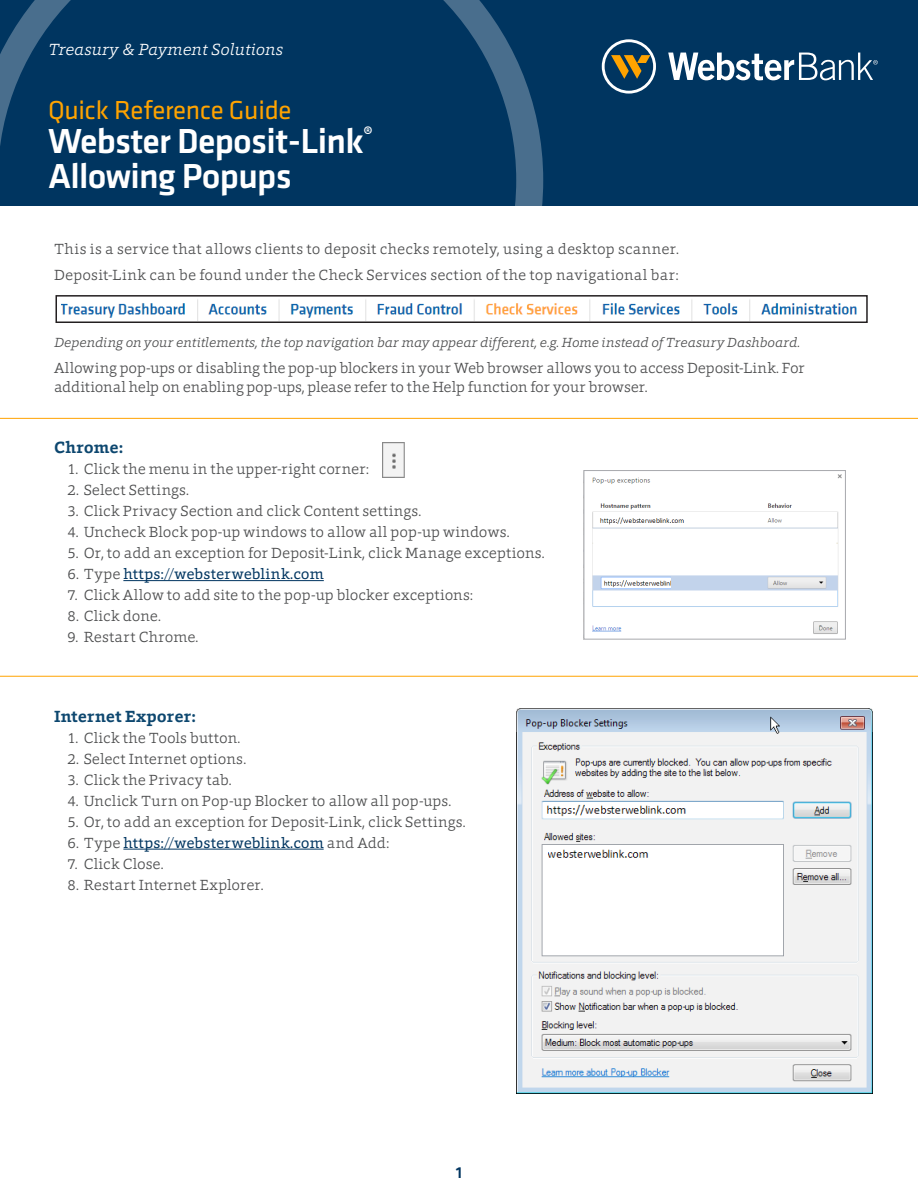
<style>
.page{position:relative;width:918px;height:1188px;background:#fff}
.page>*{position:absolute;margin:0;border:0;box-sizing:border-box;transform-origin:0 0}
.t1{font:500 36px/34.5px "Klavika";letter-spacing:-.02em;color:#fff}
.t2{font:27px "Klavika";letter-spacing:-.01em;color:#ffa300}
.t3{font:italic 300 16.5px "Foro";color:#fff}
.Numbered_Text{font:700 16.5px "Foro";letter-spacing:.005em;color:#0d476f}
.t4{font:500 16.5px "Klavika";color:#003560}
.Numbered_Text-2{font:300 15px "Foro";letter-spacing:.01em;color:#4b4c4d}
.Introduction{font:300 15px/19.5px "Foro";letter-spacing:-.01em;color:#4b4c4d}
.Introduction-2{font:300 15px "Foro";letter-spacing:.01em;color:#4b4c4d}
.Numbered_Text-3{font:15px "Foro";letter-spacing:.005em;color:#003560}
.t5{font:italic 300 13.5px "Foro";letter-spacing:-.01em;color:#4b4c4d}
.s1{font-weight:300;color:#4b4c4d}
</style>
<div class="page">
<div style="left:0;top:0;width:918px;height:205px;background:#003560"></div>
<svg style="left:0;top:0;width:543px;height:418px"></svg>
<svg style="left:668px;top:53px;width:210px;height:27px"></svg>
<svg style="left:602px;top:39px;width:54px;height:55px"></svg>
<div style="left:55px;top:295px;width:813px;height:28px;border:2px solid #231f20"></div>
<hr style="left:123px;top:580px;width:201px;height:1px;background:#003560">
<hr style="left:123px;top:849px;width:201px;height:1px;background:#003560">
<hr style="left:0;top:676px;width:918px;height:1px;background:#ffa300">
<hr style="left:0;top:418px;width:918px;height:1px;background:#ffa300">
<img style="left:62px;top:298px;width:795px;height:22px">
<img style="left:592px;top:474px;width:250px;height:160px">
<div style="left:584px;top:470px;width:262px;height:170px;border:1px solid #a8a9ad"></div>
<img style="left:382px;top:442px;width:23px;height:35px">
<img style="left:516px;top:708px;width:356px;height:385px">
<p class="t3" style="left:48px;top:39px;width:236px">Treasury &amp; Payment Solutions</p>
<p class="t2" style="left:48px;top:92px;width:245px">Quick Reference Guide</p>
<p class="t1" style="left:48px;top:123px;width:326px">Webster Deposit-Link<sup>®<br></sup>Allowing Popups</p>
<p class="Introduction-2" style="left:54px;top:239px;width:626px">This is a service that allows clients to deposit checks remotely, using a desktop scanner.</p>
<p class="Introduction-2" style="left:54px;top:266px;width:626px">Deposit-Link can be found under the Check Services section of the top navigational bar:</p>
<p class="t5" style="left:54px;top:333px;width:747px">Depending on your entitlements, the top navigation bar may appear different, e.g. Home instead of Treasury Dashboard.</p>
<p class="Introduction" style="left:54px;top:358px;width:753px">Allowing pop-ups or disabling the pop-up blockers in your Web browser allows you to access Deposit-Link. For additional help on enabling pop-ups, please refer to the Help function for your browser.</p>
<p class="Numbered_Text" style="left:54px;top:437px;width:70px">Chrome:</p>
<p class="Numbered_Text-2" style="left:68px;top:459px;width:303px">1. Click the menu in the upper-right corner:</p>
<p class="Numbered_Text-2" style="left:68px;top:480px;width:123px">2. Select Settings.</p>
<p class="Numbered_Text-2" style="left:68px;top:501px;width:355px">3. Click Privacy Section and click Content settings.</p>
<p class="Numbered_Text-2" style="left:68px;top:522px;width:444px">4. Uncheck Block pop-up windows to allow all pop-up windows.</p>
<p class="Numbered_Text-2" style="left:68px;top:543px;width:479px">5. Or, to add an exception for Deposit-Link, click Manage exceptions.</p>
<p class="Numbered_Text-3" style="left:68px;top:564px;width:258px"><span class="s1">6. Type</span> https://websterweblink.com</p>
<p class="Numbered_Text-2" style="left:68px;top:585px;width:407px">7. Click Allow to add site to the pop-up blocker exceptions:</p>
<p class="Numbered_Text-2" style="left:68px;top:606px;width:95px">8. Click done.</p>
<p class="Numbered_Text-2" style="left:68px;top:627px;width:132px">9. Restart Chrome.</p>
<p class="Numbered_Text" style="left:54px;top:705px;width:143px">Internet Exporer:</p>
<p class="Numbered_Text-2" style="left:68px;top:728px;width:174px">1. Click the Tools button.</p>
<p class="Numbered_Text-2" style="left:68px;top:749px;width:180px">2. Select Internet options.</p>
<p class="Numbered_Text-2" style="left:68px;top:770px;width:166px">3. Click the Privacy tab.</p>
<p class="Numbered_Text-2" style="left:68px;top:791px;width:385px">4. Unclick Turn on Pop-up Blocker to allow all pop-ups.</p>
<p class="Numbered_Text-2" style="left:68px;top:812px;width:400px">5. Or, to add an exception for Deposit-Link, click Settings.</p>
<p class="Numbered_Text-3" style="left:68px;top:833px;width:323px"><span class="s1">6. Type</span> https://websterweblink.com <span class="s1">and Add:</span></p>
<p class="Numbered_Text-2" style="left:68px;top:854px;width:98px">7. Click Close.</p>
<p class="Numbered_Text-2" style="left:68px;top:875px;width:198px">8. Restart Internet Explorer.</p>
<p class="t4" style="left:456px;top:1161px;width:8px">1</p>
</div>
